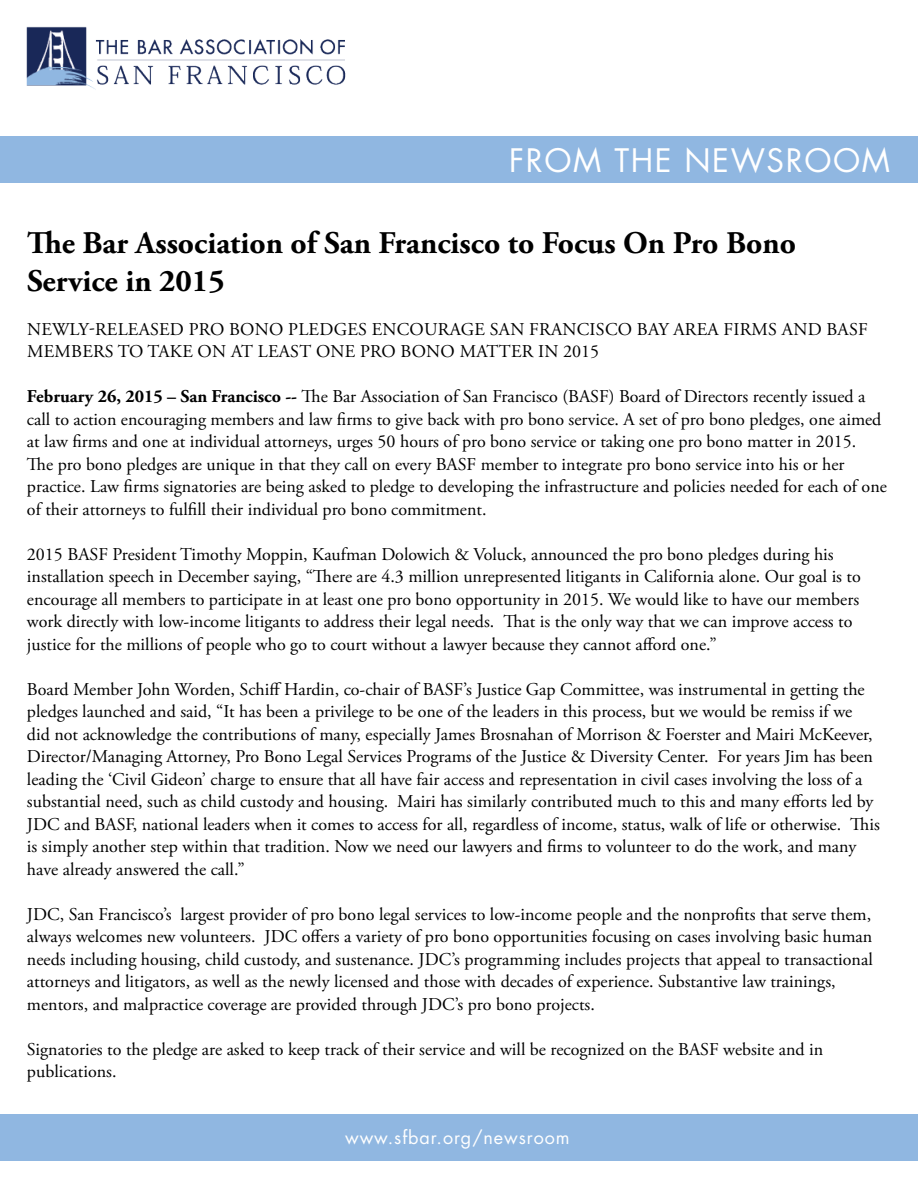
<style>
.page{position:relative;width:918px;height:1188px;background:#fff}
.page>*{position:absolute;margin:0;border:0;box-sizing:border-box;transform-origin:0 0}
.t1{font:700 31.5px/37.8px "Adobe Garamond Pro";color:#000}
.t2{font:31.5px "Futura Std";letter-spacing:.05em;color:#fff}
.t3{font:18px/22.5px "Adobe Garamond Pro";color:#000}
.t4{font:18px "Futura Std";letter-spacing:.05em;color:#fff}
.s1{font-weight:700}
</style>
<div class="page">
<img style="left:26px;top:26px;width:320px;height:64px">
<div style="left:0;top:137px;width:918px;height:46px;background:#90b7e1"></div>
<div style="left:0;top:1115px;width:918px;height:46px;background:#90b7e1"></div>
<h1 class="t2" style="left:509px;top:140px;width:382px">FROM THE NEWSROOM</h1>
<h1 class="t1" style="left:27px;top:225px;width:771px">The Bar Association of San Francisco to Focus On Pro Bono<br>Service in 2015</h1>
<p class="t3" style="left:27px;top:319px;width:842px">NEWLY-RELEASED PRO BONO PLEDGES ENCOURAGE SAN FRANCISCO BAY AREA FIRMS AND BASF<br>MEMBERS TO TAKE ON AT LEAST ONE PRO BONO MATTER IN 2015</p>
<p class="t3" style="left:27px;top:386px;width:861px"><span class="s1">February 26, 2015 – San Francisco --</span> The Bar Association of San Francisco (BASF) Board of Directors recently issued a call to action encouraging members and law firms to give back with pro bono service. A set of pro bono pledges, one aimed at law firms and one at individual attorneys, urges 50 hours of pro bono service or taking one pro bono matter in 2015.<br>The pro bono pledges are unique in that they call on every BASF member to integrate pro bono service into his or her practice. Law firms signatories are being asked to pledge to developing the infrastructure and policies needed for each of one of their attorneys to fulfill their individual pro bono commitment.</p>
<p class="t3" style="left:27px;top:544px;width:835px">2015 BASF President Timothy Moppin, Kaufman Dolowich &amp; Voluck, announced the pro bono pledges during his installation speech in December saying, “There are 4.3 million unrepresented litigants in California alone. Our goal is to encourage all members to participate in at least one pro bono opportunity in 2015. We would like to have our members work directly with low-income litigants to address their legal needs. That is the only way that we can improve access to justice for the millions of people who go to court without a lawyer because they cannot afford one.”</p>
<p class="t3" style="left:27px;top:679px;width:854px">Board Member John Worden, Schiff Hardin, co-chair of BASF’s Justice Gap Committee, was instrumental in getting the pledges launched and said, “It has been a privilege to be one of the leaders in this process, but we would be remiss if we<br>did not acknowledge the contributions of many, especially James Brosnahan of Morrison &amp; Foerster and Mairi McKeever, Director/Managing Attorney, Pro Bono Legal Services Programs of the Justice &amp; Diversity Center. For years Jim has been leading the ‘Civil Gideon’ charge to ensure that all have fair access and representation in civil cases involving the loss of a substantial need, such as child custody and housing. Mairi has similarly contributed much to this and many efforts led by JDC and BASF, national leaders when it comes to access for all, regardless of income, status, walk of life or otherwise. This is simply another step within that tradition. Now we need our lawyers and firms to volunteer to do the work, and many have already answered the call.”</p>
<p class="t3" style="left:27px;top:904px;width:847px">JDC, San Francisco’s largest provider of pro bono legal services to low-income people and the nonprofits that serve them, always welcomes new volunteers. JDC offers a variety of pro bono opportunities focusing on cases involving basic human needs including housing, child custody, and sustenance. JDC’s programming includes projects that appeal to transactional attorneys and litigators, as well as the newly licensed and those with decades of experience. Substantive law trainings, mentors, and malpractice coverage are provided through JDC’s pro bono projects.</p>
<p class="t3" style="left:27px;top:1039px;width:798px">Signatories to the pledge are asked to keep track of their service and will be recognized on the BASF website and in publications.</p>
<p class="t4" style="left:345px;top:1126px;width:226px">www.sfbar.org/newsroom</p>
</div>
